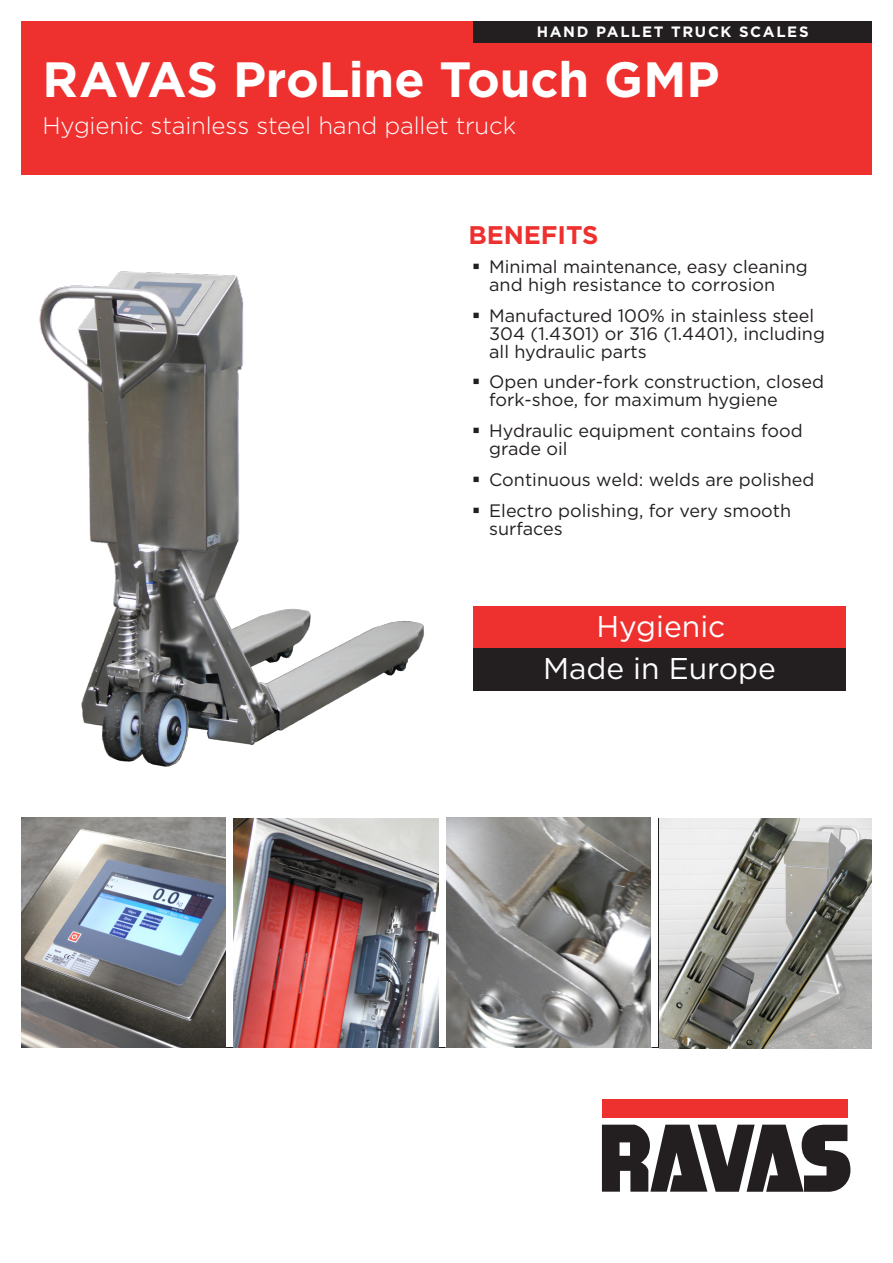
<style>
.page{position:relative;width:893px;height:1263px;background:#fff}
.page>*{position:absolute;margin:0;border:0;box-sizing:border-box;transform-origin:0 0}
.t1{font:700 49.5px "Gotham";letter-spacing:-.005em;color:#fff}
.t2{font:30px "Gotham";color:#fff}
.t3{font:700 25.5px "Gotham";letter-spacing:-.005em;color:#ee302e}
.t4{font:300 24px "Gotham";letter-spacing:-.005em;color:#fff}
.t5{font:18px/18px "Gotham";color:#231f20}
.t6{font:700 15px "Gotham";letter-spacing:.11em;color:#fff}
</style>
<div class="page">
<img style="left:660px;top:819px;width:212px;height:229px">
<div style="left:21px;top:21px;width:851px;height:153px;background:#ee312f"></div>
<img style="left:39px;top:271px;width:400px;height:605px">
<div style="left:473px;top:606px;width:372px;height:42px;background:#ee302e"></div>
<div style="left:473px;top:648px;width:372px;height:43px;background:#231f20"></div>
<div style="left:602px;top:1100px;width:245px;height:18px;background:#ee312f"></div>
<svg style="left:602px;top:1125px;width:248px;height:67px"></svg>
<div style="left:473px;top:21px;width:399px;height:22px;background:#231f20"></div>
<img style="left:446px;top:817px;width:205px;height:230px">
<img style="left:234px;top:819px;width:205px;height:228px">
<img style="left:21px;top:817px;width:206px;height:230px">
<div style="left:227px;top:817px;width:6px;height:230px;background:#fff"></div>
<p class="t6" style="left:537px;top:22px;width:273px">HAND PALLET TRUCK SCALES</p>
<p class="t1" style="left:43px;top:46px;width:678px">RAVAS ProLine Touch GMP</p>
<p class="t4" style="left:43px;top:110px;width:475px">Hygienic stainless steel hand pallet truck</p>
<p class="t3" style="left:469px;top:218px;width:131px">BENEFITS</p>
<p class="t5" style="left:489px;top:257px;width:320px">Minimal maintenance, easy cleaning and high resistance to corrosion</p>
<p class="t5" style="left:489px;top:306px;width:337px">Manufactured 100% in stainless steel<br>304 (1.4301) or 316 (1.4401), including all hydraulic parts</p>
<p class="t5" style="left:489px;top:372px;width:336px">Open under-fork construction, closed fork-shoe, for maximum hygiene</p>
<p class="t5" style="left:489px;top:421px;width:315px">Hydraulic equipment contains food grade oil</p>
<p class="t5" style="left:489px;top:470px;width:327px">Continuous weld: welds are polished</p>
<p class="t5" style="left:489px;top:501px;width:304px">Electro polishing, for very smooth surfaces</p>
<p class="t2" style="left:596px;top:607px;width:130px">Hygienic</p>
<p class="t2" style="left:543px;top:649px;width:234px">Made in Europe</p>
</div>
